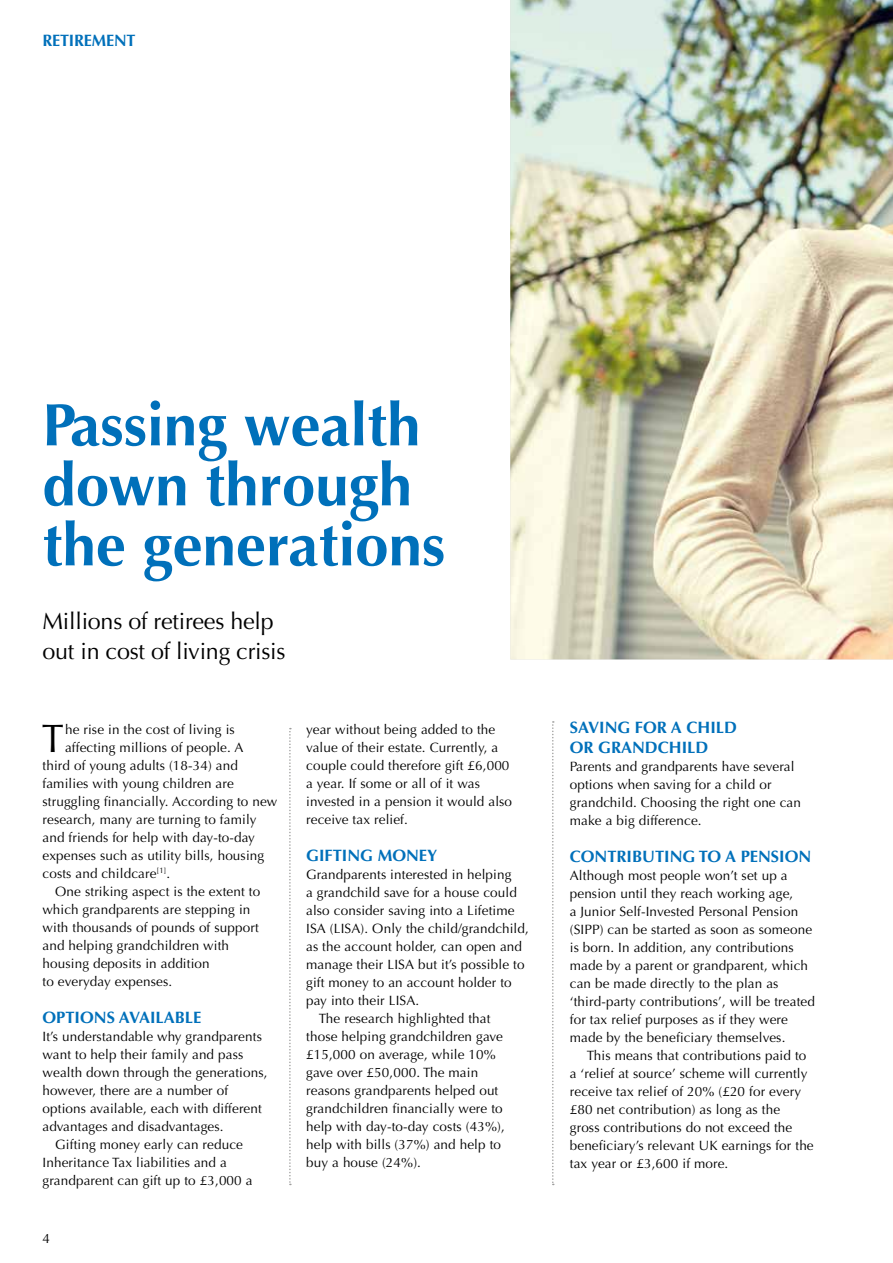
<style>
.page{position:relative;width:893px;height:1263px;background:#fff}
.page>*{position:absolute;margin:0;border:0;box-sizing:border-box;transform-origin:0 0}
.t1{font:700 60px/60px "Optima";color:#0070ba}
.t2{font:39.75px "Optima";color:#000}
.t3{font:23.25px/30.2px "Optima";letter-spacing:-.01em;color:#000}
.t4{font:700 16.5px/19.5px "Optima";color:#0070ba}
.t5{font:13.5px/18px "Optima";letter-spacing:.01em;color:#000}
</style>
<div class="page">
<img style="left:510px;top:0;width:383px;height:659px">
<svg style="left:289px;top:728px;width:2px;height:457px"></svg>
<svg style="left:552px;top:721px;width:2px;height:464px"></svg>
<p class="t4" style="left:43px;top:31px;width:94px">RETIREMENT</p>
<h1 class="t1" style="left:43px;top:396px;width:404px">Passing wealth down through the generations</h1>
<h3 class="t3" style="left:43px;top:607px;width:245px">Millions of retirees help out in cost of living crisis</h3>
<h2 class="t2" style="left:42px;top:715px;width:24px">T</h2>
<p class="t5" style="left:65px;top:720px;width:171px">he rise in the cost of living is</p>
<p class="t5" style="left:65px;top:738px;width:180px">affecting millions of people. A</p>
<p class="t5" style="left:43px;top:756px;width:197px">third of young adults (18-34) and</p>
<p class="t5" style="left:43px;top:774px;width:193px">families with young children are</p>
<p class="t5" style="left:43px;top:792px;width:236px">struggling financially. According to new</p>
<p class="t5" style="left:43px;top:810px;width:216px">research, many are turning to family</p>
<p class="t5" style="left:43px;top:828px;width:214px">and friends for help with day-to-day</p>
<p class="t5" style="left:43px;top:846px;width:223px">expenses such as utility bills, housing</p>
<p class="t5" style="left:43px;top:864px;width:129px">costs and childcare<sup>[1]</sup>.</p>
<p class="t5" style="left:55px;top:882px;width:207px">One striking aspect is the extent to</p>
<p class="t5" style="left:43px;top:900px;width:209px">which grandparents are stepping in</p>
<p class="t5" style="left:43px;top:918px;width:218px">with thousands of pounds of support</p>
<p class="t5" style="left:43px;top:936px;width:188px">and helping grandchildren with</p>
<p class="t5" style="left:43px;top:954px;width:169px">housing deposits in addition</p>
<p class="t5" style="left:43px;top:972px;width:131px">to everyday expenses.</p>
<p class="t4" style="left:43px;top:1008px;width:160px">OPTIONS AVAILABLE</p>
<p class="t5" style="left:43px;top:1028px;width:221px">It’s understandable why grandparents</p>
<p class="t5" style="left:43px;top:1046px;width:202px">want to help their family and pass</p>
<p class="t5" style="left:43px;top:1064px;width:227px">wealth down through the generations,</p>
<p class="t5" style="left:43px;top:1082px;width:187px">however, there are a number of</p>
<p class="t5" style="left:43px;top:1100px;width:221px">options available, each with different</p>
<p class="t5" style="left:43px;top:1118px;width:183px">advantages and disadvantages.</p>
<p class="t5" style="left:55px;top:1136px;width:189px">Gifting money early can reduce</p>
<p class="t5" style="left:43px;top:1154px;width:186px">Inheritance Tax liabilities and a</p>
<p class="t5" style="left:43px;top:1172px;width:212px">grandparent can gift up to £3,000 a</p>
<p class="t5" style="left:43px;top:1229px;width:9px">4</p>
<p class="t5" style="left:306px;top:720px;width:207px">year without being added to the value of their estate. Currently, a couple could therefore gift £6,000 a year. If some or all of it was invested in a pension it would also receive tax relief.</p>
<p class="t4" style="left:306px;top:846px;width:133px">GIFTING MONEY</p>
<p class="t5" style="left:306px;top:866px;width:207px">Grandparents interested in helping</p>
<p class="t5" style="left:306px;top:884px;width:212px">a grandchild save for a house could</p>
<p class="t5" style="left:306px;top:902px;width:210px">also consider saving into a Lifetime</p>
<p class="t5" style="left:306px;top:920px;width:224px">ISA (LISA). Only the child/grandchild,</p>
<p class="t5" style="left:306px;top:938px;width:217px">as the account holder, can open and</p>
<p class="t5" style="left:306px;top:956px;width:220px">manage their LISA but it’s possible to</p>
<p class="t5" style="left:306px;top:974px;width:207px">gift money to an account holder to</p>
<p class="t5" style="left:306px;top:992px;width:115px">pay into their LISA.</p>
<p class="t5" style="left:319px;top:1010px;width:173px">The research highlighted that</p>
<p class="t5" style="left:306px;top:1028px;width:198px">those helping grandchildren gave</p>
<p class="t5" style="left:306px;top:1046px;width:191px">£15,000 on average, while 10%</p>
<p class="t5" style="left:306px;top:1064px;width:174px">gave over £50,000. The main</p>
<p class="t5" style="left:306px;top:1082px;width:194px">reasons grandparents helped out</p>
<p class="t5" style="left:306px;top:1100px;width:198px">grandchildren financially were to</p>
<p class="t5" style="left:306px;top:1118px;width:200px">help with day-to-day costs (43%),</p>
<p class="t5" style="left:306px;top:1136px;width:196px">help with bills (37%) and help to</p>
<p class="t5" style="left:306px;top:1154px;width:116px">buy a house (24%).</p>
<p class="t4" style="left:570px;top:718px;width:169px">SAVING FOR A CHILD<br>OR GRANDCHILD</p>
<p class="t5" style="left:570px;top:757px;width:233px">Parents and grandparents have several options when saving for a child or grandchild. Choosing the right one can make a big difference.</p>
<p class="t4" style="left:570px;top:847px;width:243px">CONTRIBUTING TO A PENSION</p>
<p class="t5" style="left:570px;top:867px;width:247px">Although most people won’t set up a pension until they reach working age,<br>a Junior Self-Invested Personal Pension (SIPP) can be started as soon as someone is born. In addition, any contributions made by a parent or grandparent, which can be made directly to the plan as ‘third-party contributions’, will be treated for tax relief purposes as if they were made by the beneficiary themselves.</p>
<p class="t5" style="left:570px;top:1047px;width:245px;text-indent:17px">This means that contributions paid to a ‘relief at source’ scheme will currently receive tax relief of 20% (£20 for every £80 net contribution) as long as the<br>gross contributions do not exceed the beneficiary’s relevant UK earnings for the tax year or £3,600 if more.</p>
</div>
